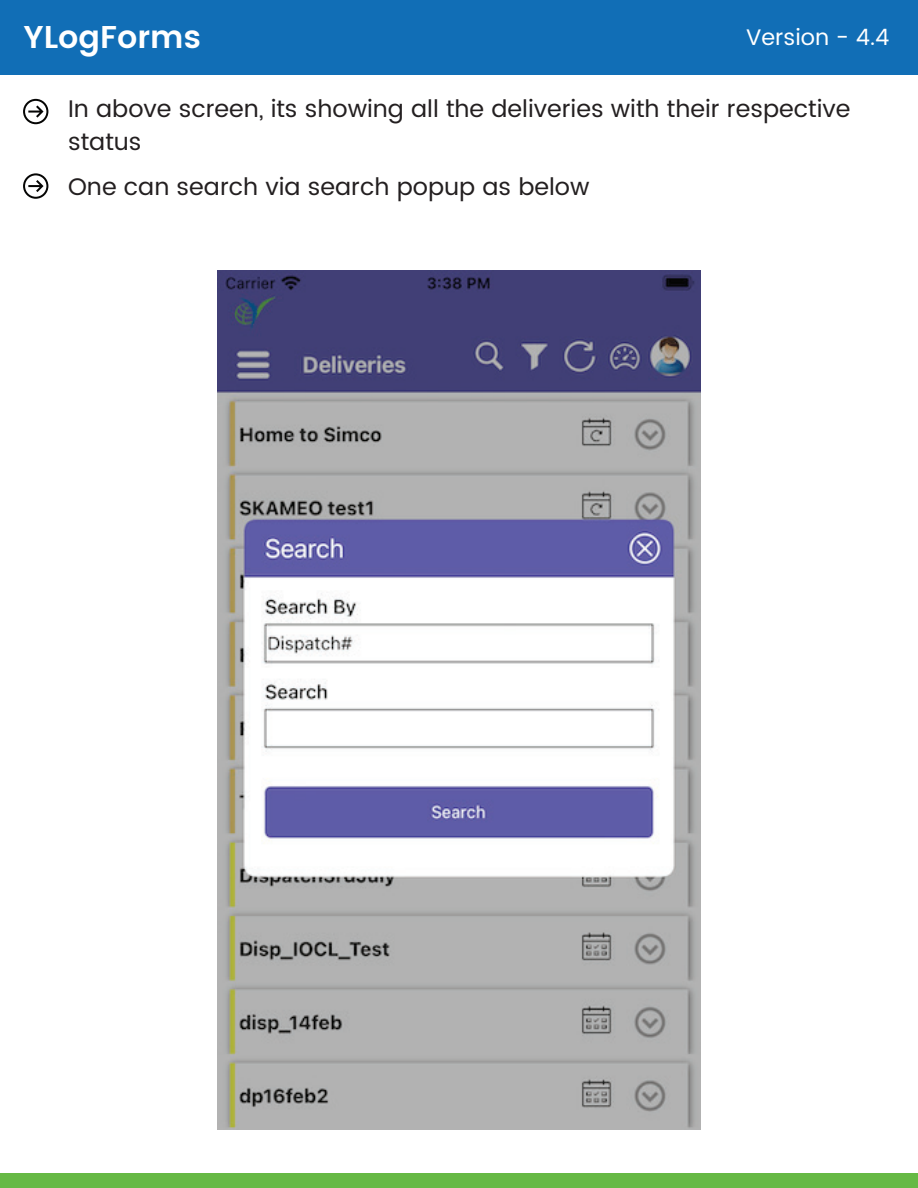
<style>
.page{position:relative;width:918px;height:1188px;background:#fff}
.page>*{position:absolute;margin:0;border:0;box-sizing:border-box;transform-origin:0 0}
.t1{font:600 31.5px "Poppins";color:#fff}
.t2{font:24px/33px "Poppins";color:#231f20}
.t3{font:22.5px "Poppins";color:#fff}
</style>
<div class="page">
<div style="left:0;top:1173px;width:918px;height:15px;background:#66b945"></div>
<div style="left:0;top:0;width:918px;height:75px;background:#116eb6"></div>
<svg style="left:23px;top:99px;width:25px;height:25px"></svg>
<svg style="left:23px;top:173px;width:25px;height:26px"></svg>
<img style="left:218px;top:270px;width:482px;height:860px">
<h1 class="t1" style="left:23px;top:14px;width:179px">YLogForms</h1>
<p class="t3" style="left:746px;top:21px;width:145px">Version - 4.4</p>
<p class="t2" style="left:68px;top:92px;width:784px">In above screen, its showing all the deliveries with their respective status</p>
<p class="t2" style="left:68px;top:170px;width:523px">One can search via search popup as below</p>
</div>
